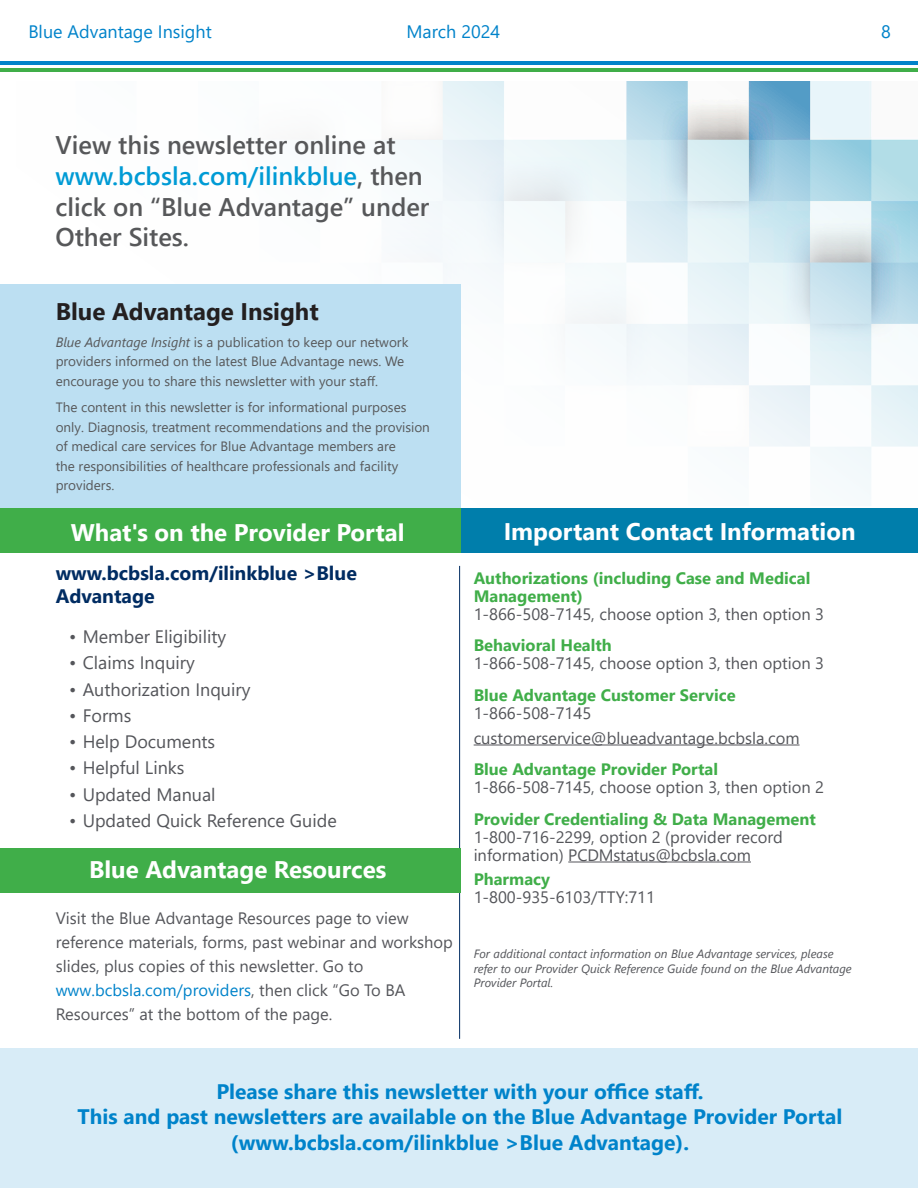
<style>
.page{position:relative;width:918px;height:1188px;background:#fff}
.page>*{position:absolute;margin:0;border:0;box-sizing:border-box;transform-origin:0 0}
.Article_Text{font:600 25.5px/30.6px "Segoe UI";color:#57585a}
.Section_Header{font:700 24px "Segoe UI";color:#fff}
.Article_Title{font:700 24px "Segoe UI";color:#fff}
.Article_Title-2{font:700 24px "Segoe UI";color:#231f20}
.Section_Header-2{font:700 21px "Segoe UI";color:#0083ca}
.Article_Text-2{font:700 19.5px/23.4px "Segoe UI";color:#002c62}
.t1{font:18px "Segoe UI";color:#54555a}
.t2{font:18px "Segoe UI";color:#0083ca}
.Article_Text-3{font:16.5px/24px "Segoe UI";color:#54555a}
.Article_Text-4{font:700 16.5px/18px "Segoe UI";color:#40ae49}
.Article_Text-5{font:13.5px/19.5px "Segoe UI";color:#57585a}
.Article_Text-6{font:italic 12px/14.4px "Segoe UI";color:#54555a}
.s1{color:#009bd5}
.s2{font-style:italic}
.s3{color:#0083ca}
</style>
<div class="page">
<hr style="left:0;top:61px;width:918px;height:4px;background:#0083ca">
<hr style="left:0;top:68px;width:918px;height:4px;background:#40ae49">
<img style="left:382px;top:81px;width:536px;height:429px">
<div style="left:0;top:284px;width:461px;height:225px;background:#bcdff2"></div>
<div style="left:0;top:1048px;width:918px;height:140px;background:#d8ecf7"></div>
<div style="left:461px;top:509px;width:457px;height:44px;background:#007eab"></div>
<hr style="left:459px;top:566px;width:1px;height:473px;background:#002c62">
<hr style="left:474px;top:745px;width:326px;height:1px;background:#54555a">
<hr style="left:568px;top:862px;width:183px;height:1px;background:#54555a">
<div style="left:0;top:509px;width:460px;height:44px;background:#40ae49"></div>
<div style="left:0;top:849px;width:460px;height:44px;background:#40ae49"></div>
<p class="t2" style="left:28px;top:15px;width:185px">Blue Advantage Insight</p>
<p class="t2" style="left:406px;top:15px;width:95px">March 2024</p>
<p class="t2" style="left:881px;top:15px;width:11px">8</p>
<p class="Article_Text" style="left:55px;top:128px;width:375px">View this newsletter online at <span class="s1">www.bcbsla.com/ilinkblue</span>, then click on “Blue Advantage” under<br>Other Sites.</p>
<p class="Article_Title-2" style="left:56px;top:289px;width:264px">Blue Advantage Insight</p>
<p class="Article_Text-5" style="left:56px;top:331px;width:354px"><span class="s2">Blue Advantage Insight</span> is a publication to keep our network providers informed on the latest Blue Advantage news. We encourage you to share this newsletter with your staff.</p>
<p class="Article_Text-5" style="left:56px;top:396px;width:376px">The content in this newsletter is for informational purposes only. Diagnosis, treatment recommendations and the provision of medical care services for Blue Advantage members are<br>the responsibilities of healthcare professionals and facility providers.</p>
<p class="Section_Header" style="left:71px;top:510px;width:335px">What's on the Provider Portal</p>
<p class="Article_Text-2" style="left:56px;top:560px;width:303px">www.bcbsla.com/ilinkblue &gt;Blue<br>Advantage</p>
<p class="t1" style="left:69px;top:620px;width:159px">• Member Eligibility</p>
<p class="t1" style="left:69px;top:646px;width:127px">• Claims Inquiry</p>
<p class="t1" style="left:69px;top:672px;width:183px">• Authorization Inquiry</p>
<p class="t1" style="left:69px;top:699px;width:64px">• Forms</p>
<p class="t1" style="left:69px;top:725px;width:148px">• Help Documents</p>
<p class="t1" style="left:69px;top:751px;width:117px">• Helpful Links</p>
<p class="t1" style="left:69px;top:777px;width:148px">• Updated Manual</p>
<p class="t1" style="left:69px;top:804px;width:269px">• Updated Quick Reference Guide</p>
<p class="Section_Header" style="left:89px;top:847px;width:299px">Blue Advantage Resources</p>
<p class="Article_Text-3" style="left:56px;top:905px;width:399px">Visit the Blue Advantage Resources page to view reference materials, forms, past webinar and workshop slides, plus copies of this newsletter. Go to <span class="s3">www.bcbsla.com/providers</span>, then click “Go To BA Resources” at the bottom of the page.</p>
<p class="Article_Title" style="left:504px;top:509px;width:353px">Important Contact Information</p>
<p class="Article_Text-4" style="left:474px;top:568px;width:338px">Authorizations (including Case and Medical<br>Management)</p>
<p class="Article_Text-3" style="left:474px;top:601px;width:352px">1-866-508-7145, choose option 3, then option 3</p>
<p class="Article_Text-4" style="left:474px;top:635px;width:140px">Behavioral Health</p>
<p class="Article_Text-3" style="left:474px;top:650px;width:352px">1-866-508-7145, choose option 3, then option 3</p>
<p class="Article_Text-4" style="left:474px;top:685px;width:264px">Blue Advantage Customer Service</p>
<p class="Article_Text-3" style="left:474px;top:700px;width:119px">1-866-508-7145</p>
<p class="Article_Text-3" style="left:474px;top:724px;width:327px">customerservice@blueadvantage.bcbsla.com</p>
<p class="Article_Text-4" style="left:474px;top:759px;width:246px">Blue Advantage Provider Portal</p>
<p class="Article_Text-3" style="left:474px;top:774px;width:352px">1-866-508-7145, choose option 3, then option 2</p>
<p class="Article_Text-4" style="left:474px;top:808px;width:344px">Provider Credentialing &amp; Data Management</p>
<p class="Article_Text-3" style="left:474px;top:826px;width:311px;line-height:18px">1-800-716-2299, option 2 (provider record information) PCDMstatus@bcbsla.com</p>
<p class="Article_Text-4" style="left:474px;top:869px;width:78px">Pharmacy</p>
<p class="Article_Text-3" style="left:474px;top:884px;width:183px">1-800-935-6103/TTY:711</p>
<p class="Article_Text-6" style="left:474px;top:945px;width:380px">For additional contact information on Blue Advantage services, please refer to our Provider Quick Reference Guide found on the Blue Advantage<br>Provider Portal.</p>
<p class="Section_Header-2" style="left:216px;top:1072px;width:489px">Please share this newsletter with your office staff.</p>
<p class="Section_Header-2" style="left:78px;top:1097px;width:766px">This and past newsletters are available on the Blue Advantage Provider Portal</p>
<p class="Section_Header-2" style="left:231px;top:1122px;width:460px">(www.bcbsla.com/ilinkblue &gt;Blue Advantage).</p>
</div>
